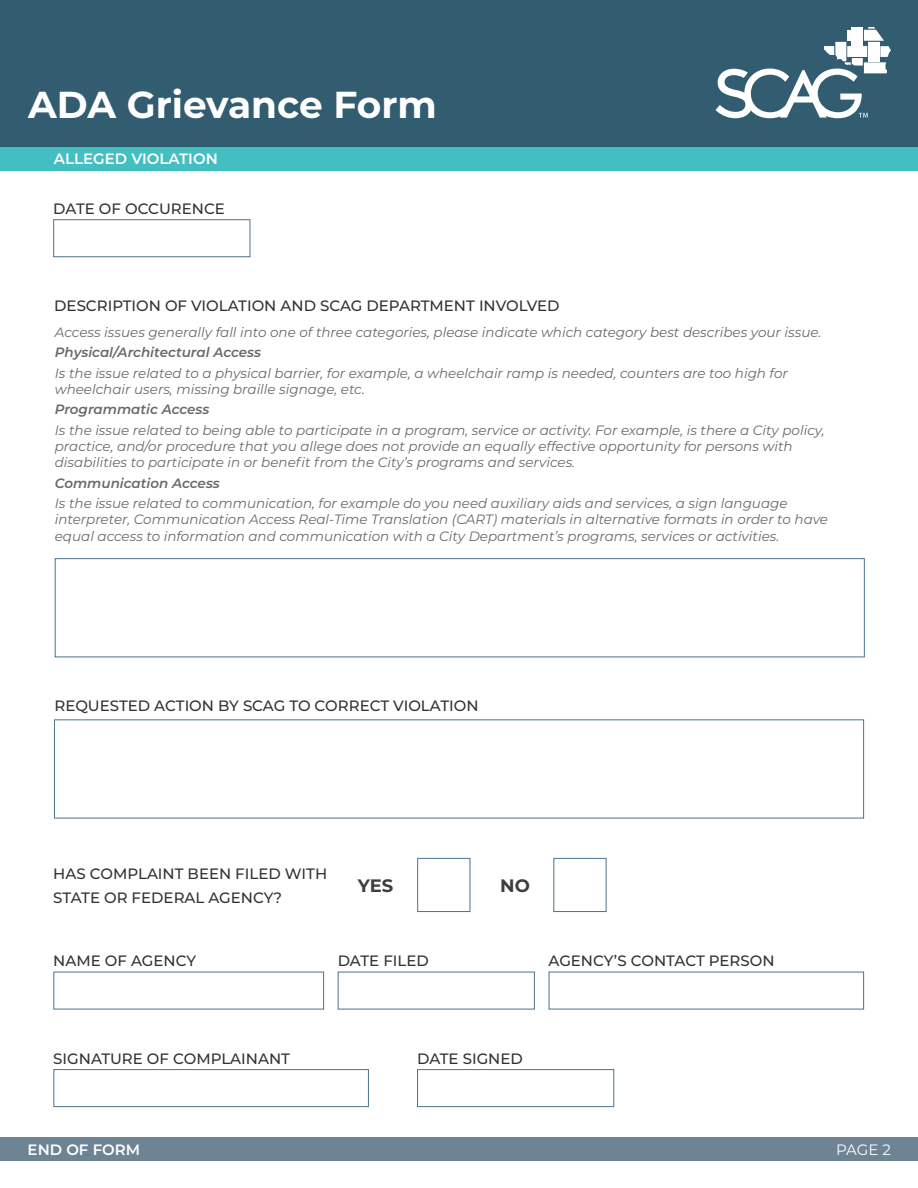
<style>
.page{position:relative;width:918px;height:1188px;background:#fff}
.page>*{position:absolute;margin:0;border:0;box-sizing:border-box;transform-origin:0 0}
.Body_text_Alt{font:700 37.5px "Montserrat";letter-spacing:-.005em;color:#fff}
.BT{font:700 18px "Montserrat";color:#3e3e3f}
.Field_Title{font:500 15px/24px "Montserrat";color:#333233}
.BT-2{font:600 15px "Montserrat";color:#fff}
.BT-3{font:15px "Montserrat";color:#fff}
.BT-4{font:italic 13.5px/16.2px "Montserrat";color:#69696c}
.BT-5{font:italic 600 13.5px "Montserrat";color:#69696c}
</style>
<div class="page">
<div style="left:0;top:0;width:918px;height:147px;background:#325d70"></div>
<svg style="left:716px;top:27px;width:175px;height:91px"></svg>
<div style="left:0;top:1137px;width:918px;height:24px;background:#6e8393"></div>
<div style="left:0;top:147px;width:918px;height:24px;background:#43bfc1"></div>
<div style="left:53px;top:219px;width:197px;height:38px;border:1px solid #4c748b"></div>
<div style="left:54px;top:719px;width:810px;height:99px;background:#fff;border:1px solid #4c748b"></div>
<div style="left:417px;top:858px;width:53px;height:54px;background:#fff;border:1px solid #4c748b"></div>
<div style="left:553px;top:858px;width:53px;height:54px;background:#fff;border:1px solid #4c748b"></div>
<div style="left:53px;top:1069px;width:316px;height:38px;border:1px solid #4c748b"></div>
<div style="left:417px;top:1069px;width:197px;height:38px;border:1px solid #4c748b"></div>
<div style="left:55px;top:558px;width:810px;height:99px;background:#fff;border:1px solid #4c748b"></div>
<p class="Body_text_Alt" style="left:28px;top:78px;width:410px">ADA Grievance Form</p>
<p class="BT-2" style="left:54px;top:148px;width:165px">ALLEGED VIOLATION</p>
<p class="Field_Title" style="left:53px;top:196px;width:173px">DATE OF OCCURENCE</p>
<p class="Field_Title" style="left:54px;top:293px;width:507px">DESCRIPTION OF VIOLATION AND SCAG DEPARTMENT INVOLVED</p>
<p class="BT-4" style="left:55px;top:324px;width:768px">Access issues generally fall into one of three categories, please indicate which category best describes your issue.</p>
<p class="BT-5" style="left:55px;top:343px;width:208px">Physical/Architectural Access</p>
<p class="BT-4" style="left:55px;top:364px;width:735px">Is the issue related to a physical barrier, for example, a wheelchair ramp is needed, counters are too high for wheelchair users, missing braille signage, etc.</p>
<p class="BT-5" style="left:55px;top:400px;width:156px">Programmatic Access</p>
<p class="BT-4" style="left:55px;top:422px;width:771px">Is the issue related to being able to participate in a program, service or activity. For example, is there a City policy, practice, and/or procedure that you allege does not provide an equally effective opportunity for persons with disabilities to participate in or benefit from the City’s programs and services.</p>
<p class="BT-5" style="left:55px;top:473px;width:167px">Communication Access</p>
<p class="BT-4" style="left:55px;top:495px;width:775px">Is the issue related to communication, for example do you need auxiliary aids and services, a sign language interpreter, Communication Access Real-Time Translation (CART) materials in alternative formats in order to have equal access to information and communication with a City Department’s programs, services or activities.</p>
<p class="Field_Title" style="left:54px;top:693px;width:426px">REQUESTED ACTION BY SCAG TO CORRECT VIOLATION</p>
<p class="Field_Title" style="left:53px;top:862px;width:275px">HAS COMPLAINT BEEN FILED WITH<br>STATE OR FEDERAL AGENCY?</p>
<p class="BT" style="left:358px;top:873px;width:37px">YES</p>
<p class="BT" style="left:500px;top:873px;width:31px">NO</p>
<p class="Field_Title" style="left:53px;top:948px;width:144px">NAME OF AGENCY</p>
<p class="Field_Title" style="left:338px;top:948px;width:93px">DATE FILED</p>
<p class="Field_Title" style="left:549px;top:948px;width:228px">AGENCY’S CONTACT PERSON</p>
<p class="Field_Title" style="left:53px;top:1046px;width:238px">SIGNATURE OF COMPLAINANT</p>
<p class="Field_Title" style="left:417px;top:1046px;width:107px">DATE SIGNED</p>
<p class="BT-2" style="left:28px;top:1139px;width:114px">END OF FORM</p>
<p class="BT-3" style="left:836px;top:1139px;width:56px">PAGE 2</p>
</div>
